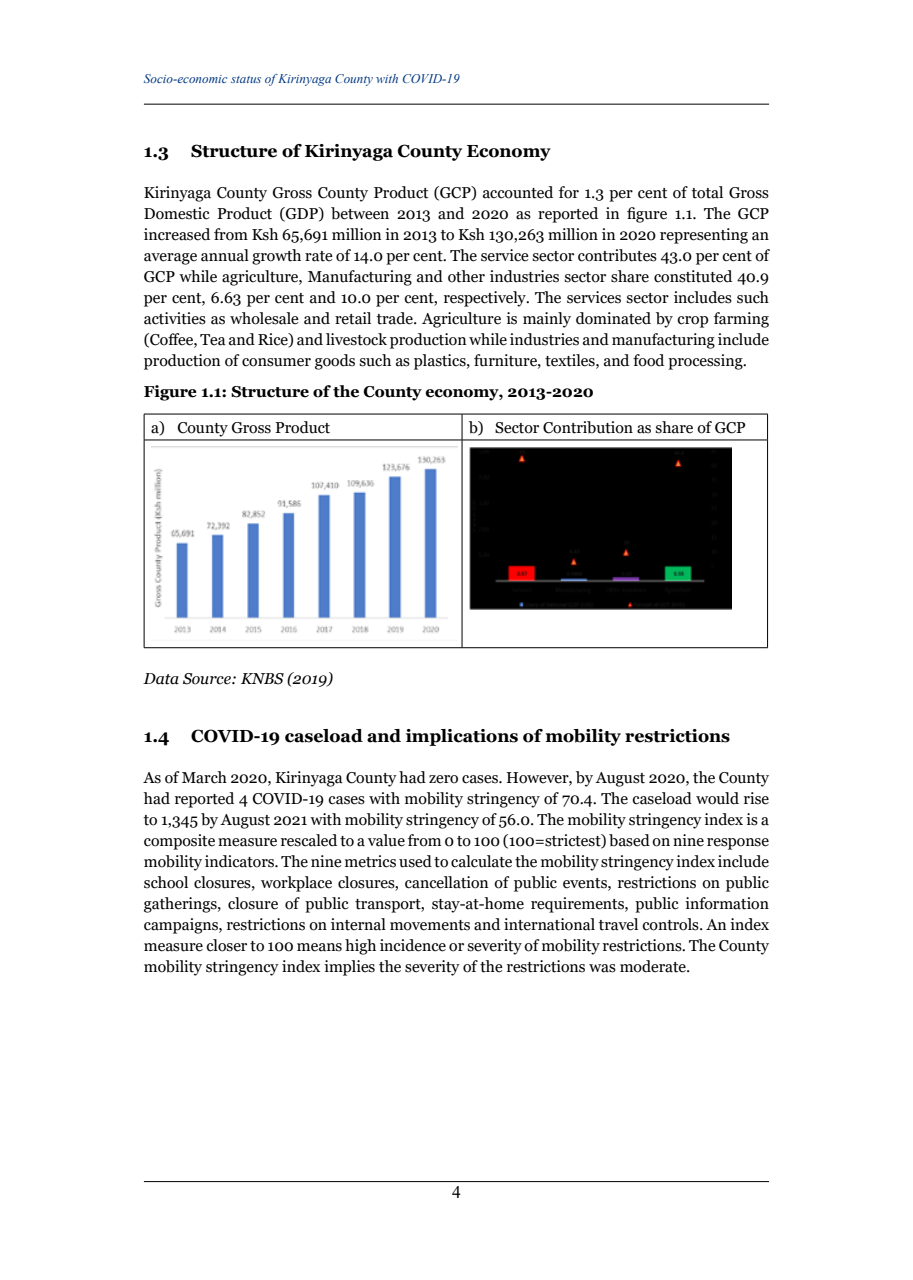
<style>
.page{position:relative;width:913px;height:1280px;background:#fff}
.page>*{position:absolute;margin:0;border:0;box-sizing:border-box;transform-origin:0 0}
.t1{font:700 17.5px "Georgia";color:#000}
.t2{font:17.5px "Times New Roman";color:#000}
.t3{font:15.75px/21px "Georgia";color:#000;text-align:justify}
.t4{font:700 15.75px "Georgia";color:#000}
.t5{font:italic 15.75px "Georgia";color:#000}
.t6{font:italic 13.12px "Times New Roman";color:#003882}
</style>
<div class="page">
<hr style="left:144px;top:1181px;width:625px;height:1px;background:#000">
<hr style="left:144px;top:104px;width:625px;height:1px;background:#000">
<hr style="left:144px;top:414px;width:318px;height:1px;background:#000">
<svg style="left:144px;top:414px;width:1px;height:26px"></svg>
<hr style="left:462px;top:414px;width:306px;height:1px;background:#000">
<svg style="left:462px;top:414px;width:1px;height:26px"></svg>
<svg style="left:767px;top:414px;width:1px;height:26px"></svg>
<hr style="left:144px;top:440px;width:318px;height:1px;background:#000">
<hr style="left:144px;top:440px;width:1px;height:207px;background:#000">
<hr style="left:462px;top:440px;width:306px;height:1px;background:#000">
<hr style="left:462px;top:440px;width:1px;height:207px;background:#000">
<hr style="left:767px;top:440px;width:1px;height:207px;background:#000">
<hr style="left:144px;top:647px;width:318px;height:1px;background:#000">
<hr style="left:462px;top:647px;width:306px;height:1px;background:#000">
<img style="left:151px;top:447px;width:306px;height:186px">
<img style="left:469px;top:447px;width:263px;height:163px">
<p class="t6" style="left:144px;top:69px;width:317px">Socio-economic status of Kirinyaga County with COVID-19</p>
<p class="t1" style="left:144px;top:140px;width:27px">1.3</p>
<p class="t1" style="left:191px;top:140px;width:361px">Structure of Kirinyaga County Economy</p>
<p class="t3" style="left:144px;top:182px;width:627px">Kirinyaga County Gross County Product (GCP) accounted for 1.3 per cent of total Gross Domestic Product (GDP) between 2013 and 2020 as reported in figure 1.1. The GCP increased from Ksh 65,691 million in 2013 to Ksh 130,263 million in 2020 representing an average annual growth rate of 14.0 per cent. The service sector contributes 43.0 per cent of GCP while agriculture, Manufacturing and other industries sector share constituted 40.9 per cent, 6.63 per cent and 10.0 per cent, respectively. The services sector includes such activities as wholesale and retail trade. Agriculture is mainly dominated by crop farming (Coffee, Tea and Rice) and livestock production while industries and manufacturing include production of consumer goods such as plastics, furniture, textiles, and food processing.</p>
<p class="t4" style="left:144px;top:381px;width:451px">Figure 1.1: Structure of the County economy, 2013-2020</p>
<p class="t3" style="left:151px;top:417px;width:181px">a) County Gross Product</p>
<p class="t3" style="left:469px;top:417px;width:278px">b) Sector Contribution as share of GCP</p>
<p class="t5" style="left:144px;top:669px;width:191px">Data Source: KNBS (2019)</p>
<p class="t1" style="left:144px;top:724px;width:588px">1.4 COVID-19 caseload and implications of mobility restrictions</p>
<p class="t3" style="left:144px;top:767px;width:627px">As of March 2020, Kirinyaga County had zero cases. However, by August 2020, the County had reported 4 COVID-19 cases with mobility stringency of 70.4. The caseload would rise to 1,345 by August 2021 with mobility stringency of 56.0. The mobility stringency index is a composite measure rescaled to a value from 0 to 100 (100=strictest) based on nine response mobility indicators. The nine metrics used to calculate the mobility stringency index include school closures, workplace closures, cancellation of public events, restrictions on public gatherings, closure of public transport, stay-at-home requirements, public information campaigns, restrictions on internal movements and international travel controls. An index measure closer to 100 means high incidence or severity of mobility restrictions. The County mobility stringency index implies the severity of the restrictions was moderate.</p>
<p class="t2" style="left:452px;top:1180px;width:10px">4</p>
</div>
